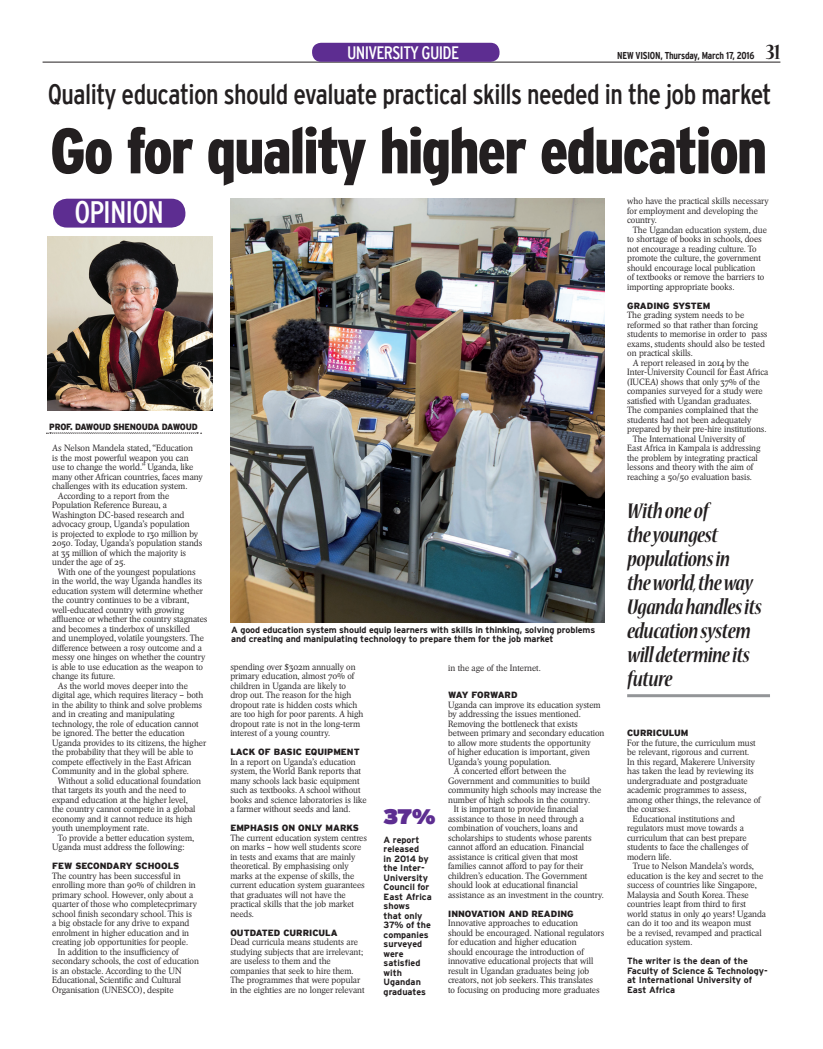
<style>
.page{position:relative;width:823px;height:1049px;background:#fff}
.page>*{position:absolute;margin:0;border:0;box-sizing:border-box;transform-origin:0 0}
.Head__Interstate_Bol{font:900 condensed 64px "Interstate";letter-spacing:-.03em;color:#231f20}
.t1{font:condensed 31px "Interstate";letter-spacing:-.03em;color:#fff}
.Head__Interstate_Reg{font:condensed 28px "Interstate";letter-spacing:-.02em;color:#231f20}
.Head__Interstate_Bol-2{font:italic 700 condensed 24px/24px "Nueva Std";letter-spacing:-.02em;color:#231f20}
.t2{font:700 condensed 24px "Nueva Std";color:#231f20}
.Text__Boxes{font:900 21px "Interstate";color:#5d2d91}
.t3{font:condensed 18px "Interstate";letter-spacing:-.04em;color:#fff}
.t4{font:700 condensed 10px "Interstate";letter-spacing:-.02em;color:#231f20}
.Text{font:9px/9.5px "Arena New BQ Light Os F";color:#231f20}
.Text__Boxes-2{font:700 9px/9.5px "Interstate";letter-spacing:-.01em;color:#231f20}
.Text-2{font:900 9px "Interstate";color:#231f20}
.Text-3{font:700 9px/9.5px "Interstate";color:#231f20}
.Text-4{font:900 9px "Interstate";letter-spacing:-.03em;color:#231f20;scale:.92 1}
.Text-5{font:900 9px "Interstate";letter-spacing:-.02em;color:#231f20}
</style>
<div class="page">
<hr style="left:43px;top:62px;width:737px;height:1px;background:#231f20">
<div style="left:312px;top:43px;width:187px;height:19px;background:#5d2d91;border-radius:9px"></div>
<img style="left:48px;top:237px;width:165px;height:173px">
<svg style="left:46px;top:432px;width:155px;height:2px"></svg>
<hr style="left:626px;top:694px;width:143px;height:3px;background:#939598">
<div style="left:53px;top:199px;width:132px;height:29px;background:#5d2d91;border-radius:14px"></div>
<img style="left:230px;top:199px;width:374px;height:424px">
<p class="t3" style="left:347px;top:42px;width:113px">UNIVERSITY GUIDE</p>
<p class="t4" style="left:616px;top:50px;width:139px">NEW VISION, Thursday, March 17, 2016</p>
<p class="t2" style="left:765px;top:41px;width:16px">31</p>
<p class="Head__Interstate_Reg" style="left:48px;top:78px;width:724px">Quality education should evaluate practical skills needed in the job market</p>
<p class="Head__Interstate_Bol" style="left:50px;top:115px;width:718px">Go for quality higher education</p>
<p class="t1" style="left:74px;top:195px;width:91px">OPINION</p>
<p class="Text-4" style="left:49px;top:421px;width:163px">PROF. DAWOUD SHENOUDA DAWOUD</p>
<p class="Text" style="left:52px;top:443px;width:152px">As Nelson Mandela stated, “Education<br>is the most powerful weapon you can use to change the world.” Uganda, like many other African countries, faces many challenges with its education system.</p>
<p class="Text" style="left:52px;top:491px;width:151px;text-indent:6px">According to a report from the Population Reference Bureau, a Washington DC-based research and advocacy group, Uganda’s population<br>is projected to explode to 130 million by 2050. Today, Uganda’s population stands at 35 million of which the majority is under the age of 25.</p>
<p class="Text" style="left:52px;top:567px;width:156px;text-indent:6px">With one of the youngest populations<br>in the world, the way Uganda handles its education system will determine whether the country continues to be a vibrant, well-educated country with growing affluence or whether the country stagnates and becomes a tinderbox of unskilled<br>and unemployed, volatile youngsters. The difference between a rosy outcome and a messy one hinges on whether the country is able to use education as the weapon to change its future.</p>
<p class="Text" style="left:52px;top:681px;width:155px;text-indent:6px">As the world moves deeper into the digital age, which requires literacy – both in the ability to think and solve problems and in creating and manipulating technology, the role of education cannot be ignored. The better the education Uganda provides to its citizens, the higher the probability that they will be able to compete effectively in the East African Community and in the global sphere.</p>
<p class="Text" style="left:52px;top:776px;width:150px;text-indent:6px">Without a solid educational foundation that targets its youth and the need to expand education at the higher level, the country cannot compete in a global economy and it cannot reduce its high youth unemployment rate.</p>
<p class="Text" style="left:52px;top:833px;width:143px;text-indent:6px">To provide a better education system,<br>Uganda must address the following:</p>
<p class="Text-2" style="left:52px;top:861px;width:128px">FEW SECONDARY SCHOOLS</p>
<p class="Text" style="left:52px;top:871px;width:146px">The country has been successful in enrolling more than 90% of children in primary school. However, only about a quarter of those who completecprimary school finish secondary school. This is a big obstacle for any drive to expand enrolment in higher education and in creating job opportunities for people.</p>
<p class="Text" style="left:52px;top:947px;width:148px;text-indent:6px">In addition to the insufficiency of secondary schools, the cost of education is an obstacle. According to the UN Educational, Scientific and Cultural Organisation (UNESCO), despite</p>
<p class="Text__Boxes-2" style="left:231px;top:625px;width:365px">A good education system should equip learners with skills in thinking, solving problems and creating and manipulating technology to prepare them for the job market</p>
<p class="Text" style="left:448px;top:663px;width:94px">in the age of the Internet.</p>
<p class="Text-5" style="left:448px;top:690px;width:71px">WAY FORWARD</p>
<p class="Text" style="left:448px;top:700px;width:158px">Uganda can improve its education system by addressing the issues mentioned.<br>Removing the bottleneck that exists between primary and secondary education to allow more students the opportunity<br>of higher education is important, given Uganda’s young population.</p>
<p class="Text" style="left:448px;top:766px;width:154px;text-indent:6px">A concerted effort between the Government and communities to build community high schools may increase the number of high schools in the country.</p>
<p class="Text" style="left:448px;top:804px;width:157px;text-indent:6px">It is important to provide financial assistance to those in need through a combination of vouchers, loans and scholarships to students whose parents cannot afford an education. Financial assistance is critical given that most families cannot afford to pay for their children’s education. The Government should look at educational financial assistance as an investment in the country.</p>
<p class="Text-2" style="left:448px;top:908px;width:127px">INNOVATION AND READING</p>
<p class="Text" style="left:448px;top:918px;width:158px">Innovative approaches to education should be encouraged. National regulators for education and higher education<br>should encourage the introduction of innovative educational projects that will result in Ugandan graduates being job creators, not job seekers. This translates<br>to focusing on producing more graduates</p>
<p class="Text" style="left:230px;top:662px;width:135px">spending over $302m annually on primary education, almost 70% of children in Uganda are likely to drop out. The reason for the high dropout rate is hidden costs which are too high for poor parents. A high dropout rate is not in the long-term interest of a young country.</p>
<p class="Text-2" style="left:230px;top:747px;width:131px">LACK OF BASIC EQUIPMENT</p>
<p class="Text" style="left:230px;top:757px;width:138px">In a report on Uganda’s education system, the World Bank reports that many schools lack basic equipment such as textbooks. A school without books and science laboratories is like a farmer without seeds and land.</p>
<p class="Text-2" style="left:230px;top:823px;width:130px">EMPHASIS ON ONLY MARKS</p>
<p class="Text" style="left:230px;top:833px;width:138px">The current education system centres on marks – how well students score in tests and exams that are mainly theoretical. By emphasising only marks at the expense of skills, the current education system guarantees that graduates will not have the practical skills that the job market needs.</p>
<p class="Text-2" style="left:230px;top:927px;width:109px">OUTDATED CURRICULA</p>
<p class="Text" style="left:230px;top:937px;width:135px">Dead curricula means students are studying subjects that are irrelevant; are useless to them and the companies that seek to hire them.<br>The programmes that were popular in the eighties are no longer relevant</p>
<p class="Text__Boxes" style="left:383px;top:803px;width:53px">37%</p>
<p class="Text__Boxes-2" style="left:383px;top:835px;width:50px">A report released<br>in 2014 by the Inter-<br>University<br>Council for<br>East Africa shows<br>that only<br>37% of the companies surveyed were satisfied with<br>Ugandan graduates</p>
<p class="Text" style="left:626px;top:196px;width:143px">who have the practical skills necessary for employment and developing the country.</p>
<p class="Text" style="left:626px;top:225px;width:141px;text-indent:6px">The Ugandan education system, due to shortage of books in schools, does not encourage a reading culture. To promote the culture, the government should encourage local publication<br>of textbooks or remove the barriers to importing appropriate books.</p>
<p class="Text-2" style="left:626px;top:300px;width:85px">GRADING SYSTEM</p>
<p class="Text" style="left:626px;top:310px;width:142px">The grading system needs to be reformed so that rather than forcing students to memorise in order to pass exams, students should also be tested on practical skills.</p>
<p class="Text" style="left:626px;top:358px;width:143px;text-indent:6px">A report released in 2014 by the Inter-University Council for East Africa (IUCEA) shows that only 37% of the companies surveyed for a study were satisfied with Ugandan graduates.<br>The companies complained that the students had not been adequately prepared by their pre-hire institutions.</p>
<p class="Text" style="left:626px;top:434px;width:135px;text-indent:6px">The International University of East Africa in Kampala is addressing the problem by integrating practical lessons and theory with the aim of reaching a 50/50 evaluation basis.</p>
<p class="Head__Interstate_Bol-2" style="left:626px;top:499px;width:136px">With one of<br>the youngest populations in<br>the world,the way<br>Uganda handles its education system will determine its future</p>
<p class="Text-2" style="left:626px;top:728px;width:63px">CURRICULUM</p>
<p class="Text" style="left:626px;top:738px;width:135px">For the future, the curriculum must be relevant, rigorous and current.<br>In this regard, Makerere University has taken the lead by reviewing its undergraduate and postgraduate academic programmes to assess, among other things, the relevance of the courses.</p>
<p class="Text" style="left:626px;top:814px;width:122px;text-indent:6px">Educational institutions and regulators must move towards a curriculum that can best prepare students to face the challenges of modern life.</p>
<p class="Text" style="left:626px;top:861px;width:140px;text-indent:6px">True to Nelson Mandela’s words, education is the key and secret to the success of countries like Singapore,<br>Malaysia and South Korea. These countries leapt from third to first world status in only 40 years! Uganda can do it too and its weapon must<br>be a revised, revamped and practical education system.</p>
<p class="Text-3" style="left:626px;top:956px;width:142px">The writer is the dean of the<br>Faculty of Science &amp; Technology&shy;at International University of<br>East Africa</p>
</div>
